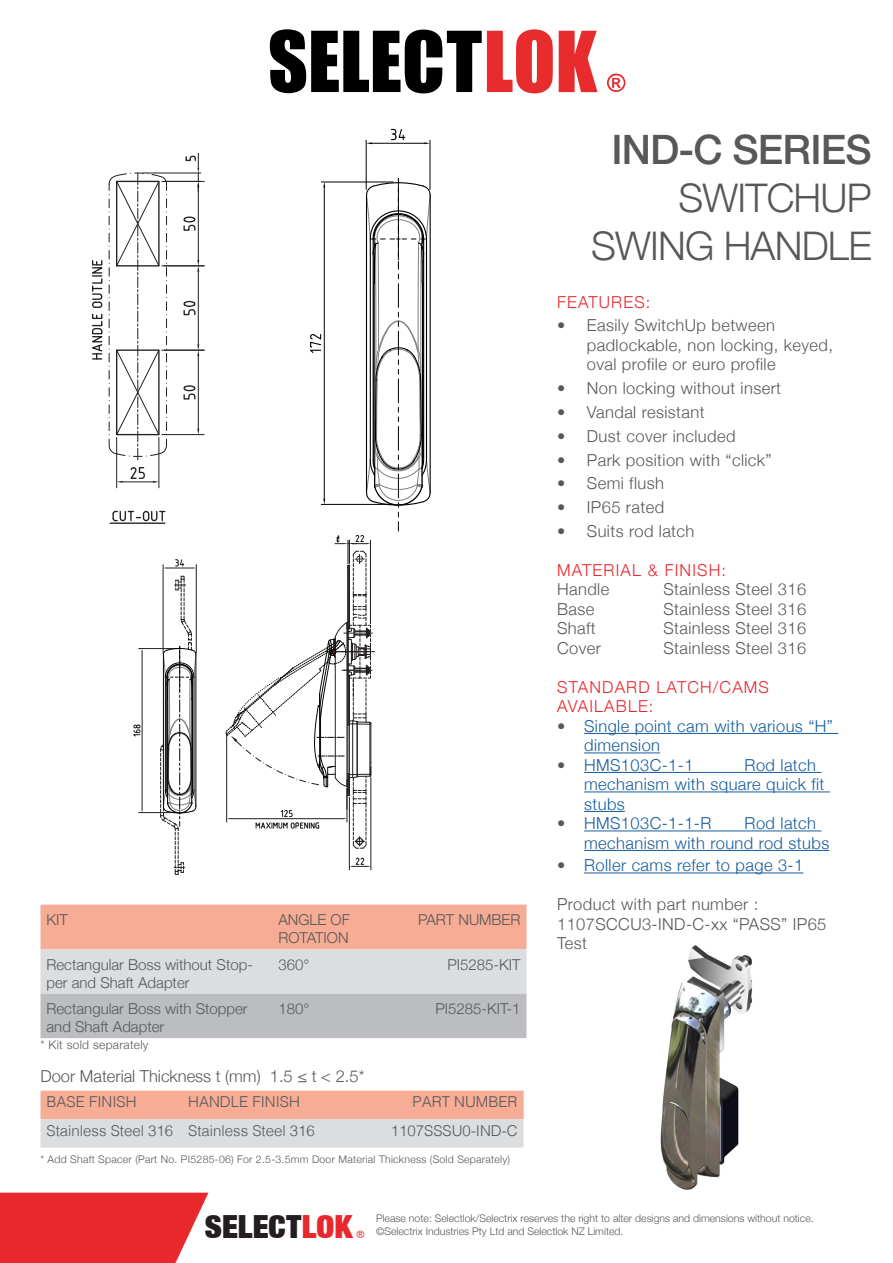
<style>
.page{position:relative;width:893px;height:1263px;background:#fff}
.page>*{position:absolute;margin:0;border:0;box-sizing:border-box;transform-origin:0 0}
.t1{font:500 40.5px "Helvetica Neue LT";letter-spacing:-.02em;color:#57585a}
.t2{font:300 39.45px "Helvetica Neue";letter-spacing:-.02em;color:#57585a}
.t3{font:900 expanded 31.95px "Helvetica Neue LT";color:#231f20}
.Main_Body_Copy_Black{font:300 16.5px/19.5px "Helvetica Neue";letter-spacing:.025em;color:#57585a}
.t4{font:300 16.5px/19.5px "Helvetica Neue";letter-spacing:.025em;color:#175d9e}
.Main_Body_Copy_Black-2{font:300 16.5px/19.5px "Helvetica Neue";letter-spacing:.07em;color:#e9282d}
.Main_Body_Copy_Black-3{font:300 16.5px "Helvetica Neue";color:#57585a}
.t5{font:300 15px/18px "Helvetica Neue";color:#57585a}
.Paragraph_Style_1{font:300 15px "Helvetica";color:#57585a}
.Main_Body_Copy_Black-4{font:300 12px "Helvetica Neue";letter-spacing:.025em;color:#57585a}
.Main_Body_Copy_Black-5{font:300 10.5px/13.5px "Helvetica Neue";color:#57585a}
.Main_Body_Copy_Black-6{font:300 10.5px "Helvetica Neue";letter-spacing:.025em;color:#57585a}
.t6{font:condensed 10.2px "Helvetica Neue LT";color:#e9282d}
.s1{color:#57585a}
.s2{color:#e9282d}
</style>
<div class="page">
<svg style="left:0;top:1192px;width:208px;height:71px;background:#ea3a3e"></svg>
<svg style="left:270px;top:29px;width:283px;height:64px"></svg>
<svg style="left:559px;top:31px;width:38px;height:61px"></svg>
<svg style="left:607px;top:74px;width:18px;height:18px"></svg>
<hr style="left:584px;top:733px;width:254px;height:1px;background:#175d9e">
<hr style="left:584px;top:752px;width:76px;height:1px;background:#175d9e">
<hr style="left:584px;top:772px;width:237px;height:1px;background:#175d9e">
<hr style="left:584px;top:791px;width:246px;height:1px;background:#175d9e">
<hr style="left:584px;top:811px;width:41px;height:1px;background:#175d9e">
<hr style="left:584px;top:830px;width:237px;height:1px;background:#175d9e">
<hr style="left:584px;top:850px;width:245px;height:1px;background:#175d9e">
<hr style="left:584px;top:872px;width:219px;height:1px;background:#175d9e">
<svg style="left:40px;top:1091px;width:484px;height:57px;background:#e9c5bb"></svg>
<svg style="left:40px;top:905px;width:486px;height:133px;background:#dac2bc"></svg>
<hr style="left:366px;top:140px;width:1px;height:49px;background:#000">
<hr style="left:430px;top:140px;width:1px;height:49px;background:#000">
<hr style="left:372px;top:143px;width:52px;height:1px;background:#000">
<svg style="left:391px;top:128px;width:15px;height:13px"></svg>
<hr style="left:139px;top:648px;width:39px;height:1px;background:#231f20">
<hr style="left:139px;top:812px;width:39px;height:1px;background:#231f20">
<hr style="left:142px;top:652px;width:1px;height:157px;background:#231f20">
<svg style="left:133px;top:724px;width:8px;height:13px"></svg>
<hr style="left:163px;top:565px;width:1px;height:88px;background:#231f20">
<hr style="left:196px;top:565px;width:1px;height:88px;background:#231f20">
<svg style="left:163px;top:559px;width:33px;height:10px"></svg>
<svg style="left:160px;top:576px;width:37px;height:299px"></svg>
<hr style="left:349px;top:797px;width:1px;height:73px;background:#231f20">
<hr style="left:371px;top:777px;width:1px;height:93px;background:#231f20">
<svg style="left:349px;top:857px;width:22px;height:10px"></svg>
<svg style="left:226px;top:178px;width:205px;height:671px"></svg>
<svg style="left:112px;top:510px;width:53px;height:12px"></svg>
<hr style="left:110px;top:522px;width:55px;height:2px;background:#231f20">
<hr style="left:116px;top:437px;width:1px;height:51px;background:#231f20">
<hr style="left:159px;top:437px;width:1px;height:51px;background:#231f20">
<hr style="left:123px;top:481px;width:30px;height:1px;background:#231f20">
<svg style="left:117px;top:481px;width:6px;height:2px"></svg>
<svg style="left:153px;top:481px;width:6px;height:2px"></svg>
<svg style="left:130px;top:467px;width:15px;height:12px"></svg>
<hr style="left:162px;top:434px;width:42px;height:1px;background:#231f20">
<hr style="left:198px;top:356px;width:1px;height:73px;background:#231f20">
<svg style="left:183px;top:385px;width:13px;height:15px"></svg>
<hr style="left:162px;top:181px;width:42px;height:1px;background:#231f20">
<hr style="left:198px;top:187px;width:1px;height:73px;background:#231f20">
<svg style="left:183px;top:216px;width:13px;height:15px"></svg>
<hr style="left:162px;top:265px;width:42px;height:1px;background:#231f20">
<hr style="left:164px;top:350px;width:40px;height:1px;background:#231f20">
<hr style="left:198px;top:272px;width:1px;height:72px;background:#231f20">
<svg style="left:197px;top:260px;width:2px;height:12px"></svg>
<svg style="left:197px;top:344px;width:2px;height:12px"></svg>
<svg style="left:183px;top:300px;width:13px;height:16px"></svg>
<hr style="left:143px;top:173px;width:58px;height:1px;background:#231f20">
<svg style="left:185px;top:153px;width:14px;height:39px"></svg>
<svg style="left:92px;top:172px;width:76px;height:288px"></svg>
<img style="left:660px;top:945px;width:92px;height:245px">
<p class="t5" style="left:46px;top:910px;width:23px">KIT</p>
<p class="t5" style="left:278px;top:910px;width:73px">ANGLE OF</p>
<p class="t5" style="left:278px;top:928px;width:72px">ROTATION</p>
<p class="t5" style="left:418px;top:910px;width:104px">PART NUMBER</p>
<p class="t5" style="left:46px;top:954px;width:208px">Rectangular Boss without Stop&shy;per and Shaft Adapter</p>
<p class="t5" style="left:278px;top:954px;width:33px">360°</p>
<p class="t5" style="left:447px;top:954px;width:75px">PI5285-KIT</p>
<p class="t5" style="left:46px;top:999px;width:203px">Rectangular Boss with Stopper</p>
<p class="t5" style="left:46px;top:1017px;width:119px">and Shaft Adapter</p>
<p class="t5" style="left:278px;top:999px;width:33px">180°</p>
<p class="t5" style="left:435px;top:999px;width:87px">PI5285-KIT-1</p>
<p class="Main_Body_Copy_Black-4" style="left:40px;top:1035px;width:110px">* Kit sold separately</p>
<p class="Main_Body_Copy_Black-3" style="left:40px;top:1063px;width:326px">Door Material Thickness t (mm) 1.5 ≤ t &lt; 2.5*</p>
<p class="Paragraph_Style_1" style="left:46px;top:1089px;width:92px">BASE FINISH</p>
<p class="Paragraph_Style_1" style="left:188px;top:1089px;width:113px">HANDLE FINISH</p>
<p class="Paragraph_Style_1" style="left:413px;top:1089px;width:107px">PART NUMBER</p>
<p class="Paragraph_Style_1" style="left:46px;top:1118px;width:128px">Stainless Steel 316</p>
<p class="Paragraph_Style_1" style="left:188px;top:1118px;width:128px">Stainless Steel 316</p>
<p class="Paragraph_Style_1" style="left:391px;top:1118px;width:128px">1107SSSU0-IND-C</p>
<p class="Main_Body_Copy_Black-6" style="left:40px;top:1151px;width:471px">* Add Shaft Spacer (Part No. PI5285-06) For 2.5-3.5mm Door Material Thickness (Sold Separately)</p>
<p class="t1" style="left:611px;top:125px;width:262px">IND-C SERIES</p>
<p class="t2" style="left:678px;top:166px;width:195px">SWITCHUP</p>
<p class="t2" style="left:591px;top:214px;width:282px">SWING HANDLE</p>
<p class="Main_Body_Copy_Black-2" style="left:557px;top:291px;width:95px">FEATURES:</p>
<p class="Main_Body_Copy_Black" style="left:587px;top:315px;width:248px;text-indent:-30px">• Easily SwitchUp between padlockable, non locking, keyed, oval profile or euro profile</p>
<p class="Main_Body_Copy_Black" style="left:557px;top:377px;width:226px">• Non locking without insert</p>
<p class="Main_Body_Copy_Black" style="left:557px;top:401px;width:149px">• Vandal resistant</p>
<p class="Main_Body_Copy_Black" style="left:557px;top:425px;width:180px">• Dust cover included</p>
<p class="Main_Body_Copy_Black" style="left:557px;top:449px;width:216px">• Park position with “click”</p>
<p class="Main_Body_Copy_Black" style="left:557px;top:472px;width:108px">• Semi flush</p>
<p class="Main_Body_Copy_Black" style="left:557px;top:496px;width:109px">• IP65 rated</p>
<p class="Main_Body_Copy_Black" style="left:557px;top:520px;width:139px">• Suits rod latch</p>
<p class="Main_Body_Copy_Black-2" style="left:557px;top:559px;width:170px">MATERIAL &amp; FINISH:<br><span class="s1">Handle</span></p>
<p class="Main_Body_Copy_Black" style="left:663px;top:578px;width:144px">Stainless Steel 316</p>
<p class="Main_Body_Copy_Black" style="left:557px;top:598px;width:39px">Base</p>
<p class="Main_Body_Copy_Black" style="left:663px;top:598px;width:144px">Stainless Steel 316</p>
<p class="Main_Body_Copy_Black" style="left:557px;top:617px;width:40px">Shaft</p>
<p class="Main_Body_Copy_Black" style="left:663px;top:617px;width:144px">Stainless Steel 316</p>
<p class="Main_Body_Copy_Black" style="left:557px;top:637px;width:45px">Cover</p>
<p class="Main_Body_Copy_Black" style="left:663px;top:637px;width:144px">Stainless Steel 316</p>
<p class="Main_Body_Copy_Black-2" style="left:557px;top:676px;width:213px">STANDARD LATCH/CAMS<br>AVAILABLE:</p>
<p class="t4" style="left:584px;top:715px;width:250px;text-indent:-27px"><span class="s1">•</span> Single point cam with various “H” dimension</p>
<p class="t4" style="left:557px;top:754px;width:138px"><span class="s1">•</span> HMS103C-1-1</p>
<p class="t4" style="left:584px;top:754px;width:242px;text-indent:160px">Rod latch mechanism with square quick fit stubs</p>
<p class="t4" style="left:557px;top:812px;width:156px"><span class="s1">•</span> HMS103C-1-1-R</p>
<p class="t4" style="left:584px;top:812px;width:247px;text-indent:160px">Rod latch mechanism with round rod stubs</p>
<p class="t4" style="left:557px;top:854px;width:248px"><span class="s1">•</span> Roller cams refer to page 3-1</p>
<p class="Main_Body_Copy_Black" style="left:557px;top:893px;width:271px">Product with part number :<br>1107SCCU3-IND-C-xx “PASS” IP65<br>Test</p>
<h3 class="t3" style="left:205px;top:1206px;width:149px">SELECT<span class="s2">LOK</span></h3>
<p class="t6" style="left:356px;top:1228px;width:10px">®</p>
<p class="Main_Body_Copy_Black-5" style="left:376px;top:1210px;width:439px">Please note: Selectlok/Selectrix reserves the right to alter designs and dimensions without notice. ©Selectrix Industries Pty Ltd and Selectlok NZ Limited.</p>
</div>
